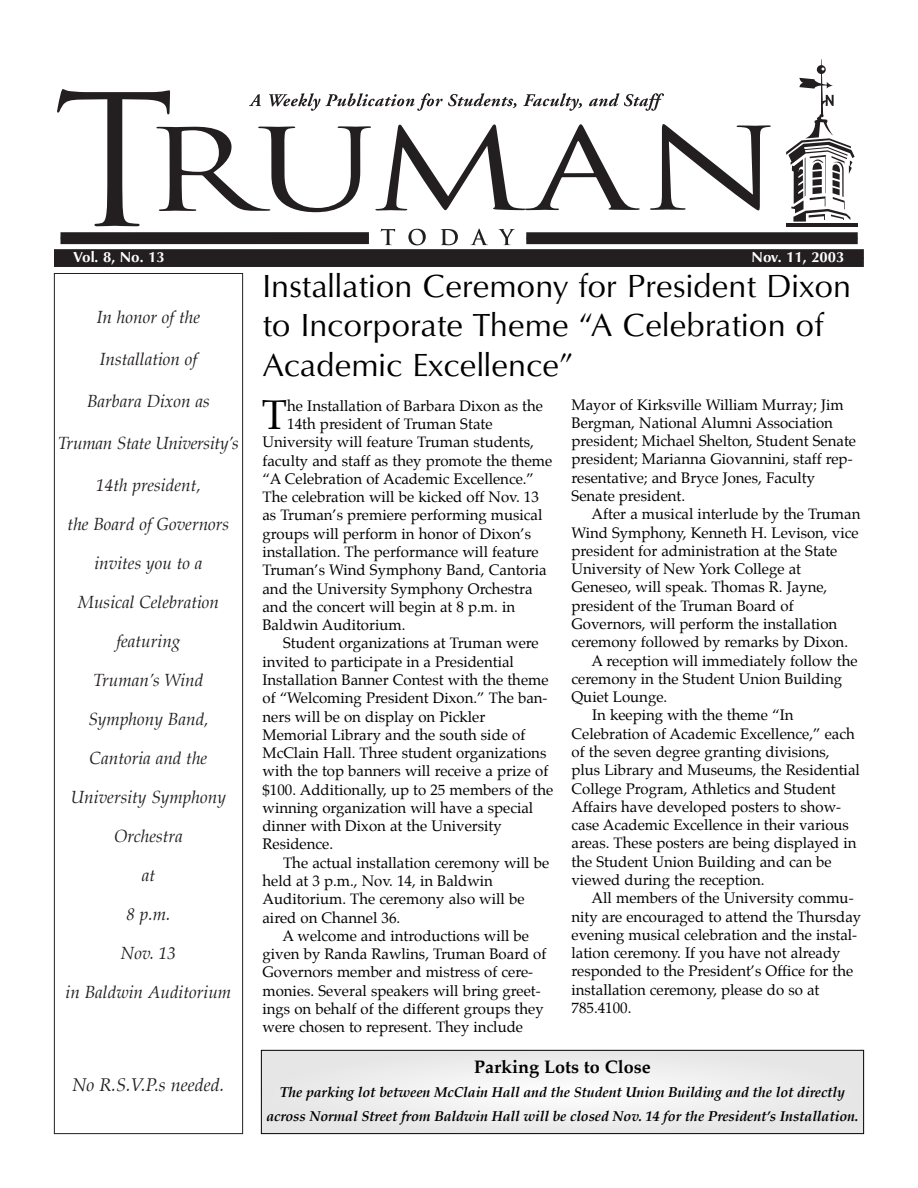
<style>
.page{position:relative;width:918px;height:1188px;background:#fff}
.page>*{position:absolute;margin:0;border:0;box-sizing:border-box;transform-origin:0 0}
.t1{font:41.25px "Palatino";color:#000}
.t2{font:33px/39.6px "Optimum Roman DTC";color:#000}
.t3{font:italic 18px "Palatino";color:#231f20}
.t4{font:700 18px "Palatino";color:#000}
.t5{font:italic 17.25px "Palatino";color:#231f20}
.t6{font:15px/18.3px "Palatino";color:#000}
.t7{font:15px "Optimum Bold DTC";color:#fff}
.t8{font:italic 700 14.25px/24px "Palatino";letter-spacing:-.01em;color:#000;text-align:center}
</style>
<div class="page">
<div style="left:54px;top:273px;width:189px;height:861px;border:1px solid #231f20"></div>
<hr style="left:786px;top:223px;width:71px;height:4px;background:#231f20">
<svg style="left:786px;top:59px;width:69px;height:163px"></svg>
<svg style="left:57px;top:89px;width:714px;height:156px"></svg>
<div style="left:60px;top:232px;width:309px;height:12px;background:#231f20"></div>
<div style="left:54px;top:249px;width:810px;height:18px;background:#231f20"></div>
<div style="left:526px;top:232px;width:332px;height:12px;background:#231f20"></div>
<div style="left:262px;top:1051px;width:601px;height:82px;background:linear-gradient(to right,#ededed,#ededed)"></div>
<div style="left:261px;top:1050px;width:603px;height:84px;border:1px solid #000"></div>
<p class="t7" style="left:74px;top:251px;width:93px">Vol. 8, No. 13</p>
<p class="t7" style="left:752px;top:251px;width:94px">Nov. 11, 2003</p>
<h2 class="t2" style="left:262px;top:269px;width:590px">Installation Ceremony for President Dixon to Incorporate Theme “A Celebration of<br>Academic Excellence”</h2>
<h1 class="t1" style="left:262px;top:395px;width:27px">T</h1>
<p class="t6" style="left:287px;top:397px;width:257px">he Installation of Barbara Dixon as the</p>
<p class="t5" style="left:97px;top:309px;width:105px">In honor of the</p>
<p class="t5" style="left:100px;top:351px;width:99px">Installation of</p>
<p class="t5" style="left:87px;top:393px;width:124px">Barbara Dixon as</p>
<p class="t5" style="left:58px;top:435px;width:182px">Truman State University’s</p>
<p class="t5" style="left:96px;top:477px;width:106px">14th president,</p>
<p class="t5" style="left:68px;top:516px;width:163px">the Board of Governors</p>
<p class="t5" style="left:94px;top:555px;width:110px">invites you to a</p>
<p class="t5" style="left:78px;top:594px;width:143px">Musical Celebration</p>
<p class="t5" style="left:116px;top:633px;width:66px">featuring</p>
<p class="t5" style="left:94px;top:672px;width:111px">Truman’s Wind</p>
<p class="t5" style="left:88px;top:711px;width:122px">Symphony Band,</p>
<p class="t5" style="left:90px;top:750px;width:119px">Cantoria and the</p>
<p class="t5" style="left:71px;top:789px;width:157px">University Symphony</p>
<p class="t5" style="left:114px;top:828px;width:70px">Orchestra</p>
<p class="t5" style="left:142px;top:867px;width:15px">at</p>
<p class="t5" style="left:126px;top:906px;width:46px">8 p.m.</p>
<p class="t5" style="left:121px;top:945px;width:57px">Nov. 13</p>
<p class="t5" style="left:66px;top:984px;width:167px">in Baldwin Auditorium</p>
<p class="t6" style="left:572px;top:396px;width:286px">Mayor of Kirksville William Murray; Jim Bergman, National Alumni Association president; Michael Shelton, Student Senate president; Marianna Giovannini, staff rep&shy;resentative; and Bryce Jones, Faculty Senate president.</p>
<p class="t6" style="left:592px;top:506px;width:270px">After a musical interlude by the Truman</p>
<p class="t6" style="left:572px;top:524px;width:289px">Wind Symphony, Kenneth H. Levison, vice</p>
<p class="t6" style="left:572px;top:543px;width:267px">president for administration at the State</p>
<p class="t6" style="left:572px;top:561px;width:231px">University of New York College at</p>
<p class="t6" style="left:572px;top:579px;width:257px">Geneseo, will speak. Thomas R. Jayne,</p>
<p class="t6" style="left:572px;top:598px;width:224px">president of the Truman Board of</p>
<p class="t6" style="left:572px;top:616px;width:267px">Governors, will perform the installation</p>
<p class="t6" style="left:572px;top:634px;width:278px">ceremony followed by remarks by Dixon.</p>
<p class="t6" style="left:592px;top:652px;width:268px">A reception will immediately follow the</p>
<p class="t6" style="left:572px;top:671px;width:272px">ceremony in the Student Union Building</p>
<p class="t6" style="left:572px;top:689px;width:97px">Quiet Lounge.</p>
<p class="t6" style="left:592px;top:707px;width:203px">In keeping with the theme “In</p>
<p class="t6" style="left:572px;top:726px;width:285px">Celebration of Academic Excellence,” each</p>
<p class="t6" style="left:572px;top:744px;width:260px">of the seven degree granting divisions,</p>
<p class="t6" style="left:572px;top:762px;width:290px">plus Library and Museums, the Residential</p>
<p class="t6" style="left:572px;top:780px;width:266px">College Program, Athletics and Student</p>
<p class="t6" style="left:572px;top:799px;width:271px">Affairs have developed posters to show-</p>
<p class="t6" style="left:572px;top:817px;width:279px">case Academic Excellence in their various</p>
<p class="t6" style="left:572px;top:835px;width:286px">areas. These posters are being displayed in</p>
<p class="t6" style="left:572px;top:854px;width:262px">the Student Union Building and can be</p>
<p class="t6" style="left:572px;top:872px;width:195px">viewed during the reception.</p>
<p class="t6" style="left:592px;top:890px;width:264px">All members of the University commu-</p>
<p class="t6" style="left:572px;top:908px;width:291px">nity are encouraged to attend the Thursday</p>
<p class="t6" style="left:572px;top:927px;width:287px">evening musical celebration and the instal-</p>
<p class="t6" style="left:572px;top:945px;width:271px">lation ceremony. If you have not already</p>
<p class="t6" style="left:572px;top:963px;width:283px">responded to the President’s Office for the</p>
<p class="t6" style="left:572px;top:981px;width:249px">installation ceremony, please do so at</p>
<p class="t6" style="left:572px;top:1000px;width:61px">785.4100.</p>
<p class="t6" style="left:287px;top:416px;width:207px">14th president of Truman State</p>
<p class="t6" style="left:262px;top:434px;width:273px">University will feature Truman students,</p>
<p class="t6" style="left:262px;top:452px;width:291px">faculty and staff as they promote the theme</p>
<p class="t6" style="left:262px;top:471px;width:273px">“A Celebration of Academic Excellence.”</p>
<p class="t6" style="left:262px;top:489px;width:278px">The celebration will be kicked off Nov. 13</p>
<p class="t6" style="left:262px;top:507px;width:281px">as Truman’s premiere performing musical</p>
<p class="t6" style="left:262px;top:525px;width:270px">groups will perform in honor of Dixon’s</p>
<p class="t6" style="left:262px;top:544px;width:278px">installation. The performance will feature</p>
<p class="t6" style="left:262px;top:562px;width:286px">Truman’s Wind Symphony Band, Cantoria</p>
<p class="t6" style="left:262px;top:580px;width:272px">and the University Symphony Orchestra</p>
<p class="t6" style="left:262px;top:599px;width:254px">and the concert will begin at 8 p.m. in</p>
<p class="t6" style="left:262px;top:617px;width:145px">Baldwin Auditorium.</p>
<p class="t6" style="left:283px;top:635px;width:257px">Student organizations at Truman were</p>
<p class="t6" style="left:262px;top:653px;width:253px">invited to participate in a Presidential</p>
<p class="t6" style="left:262px;top:672px;width:288px">Installation Banner Contest with the theme</p>
<p class="t6" style="left:262px;top:690px;width:287px">of “Welcoming President Dixon.” The ban-</p>
<p class="t6" style="left:262px;top:708px;width:224px">ners will be on display on Pickler</p>
<p class="t6" style="left:262px;top:727px;width:264px">Memorial Library and the south side of</p>
<p class="t6" style="left:262px;top:745px;width:285px">McClain Hall. Three student organizations</p>
<p class="t6" style="left:262px;top:763px;width:287px">with the top banners will receive a prize of</p>
<p class="t6" style="left:262px;top:781px;width:292px">$100. Additionally, up to 25 members of the</p>
<p class="t6" style="left:262px;top:800px;width:272px">winning organization will have a special</p>
<p class="t6" style="left:262px;top:818px;width:241px">dinner with Dixon at the University</p>
<p class="t6" style="left:262px;top:836px;width:72px">Residence.</p>
<p class="t6" style="left:283px;top:855px;width:268px">The actual installation ceremony will be</p>
<p class="t6" style="left:262px;top:873px;width:232px">held at 3 p.m., Nov. 14, in Baldwin</p>
<p class="t6" style="left:262px;top:891px;width:264px">Auditorium. The ceremony also will be</p>
<p class="t6" style="left:262px;top:909px;width:139px">aired on Channel 36.</p>
<p class="t6" style="left:283px;top:928px;width:248px">A welcome and introductions will be</p>
<p class="t6" style="left:262px;top:946px;width:285px">given by Randa Rawlins, Truman Board of</p>
<p class="t6" style="left:262px;top:964px;width:272px">Governors member and mistress of cere-</p>
<p class="t6" style="left:262px;top:983px;width:280px">monies. Several speakers will bring greet-</p>
<p class="t6" style="left:262px;top:1001px;width:283px">ings on behalf of the different groups they</p>
<p class="t6" style="left:262px;top:1019px;width:262px">were chosen to represent. They include</p>
<p class="t3" style="left:73px;top:1077px;width:153px">No R.S.V.P.s needed.</p>
<p class="t4" style="left:474px;top:1058px;width:178px">Parking Lots to Close</p>
<p class="t8" style="left:266px;top:1081px;width:594px">The parking lot between McClain Hall and the Student Union Building and the lot directly across Normal Street from Baldwin Hall will be closed Nov. 14 for the President’s Installation.</p>
</div>
